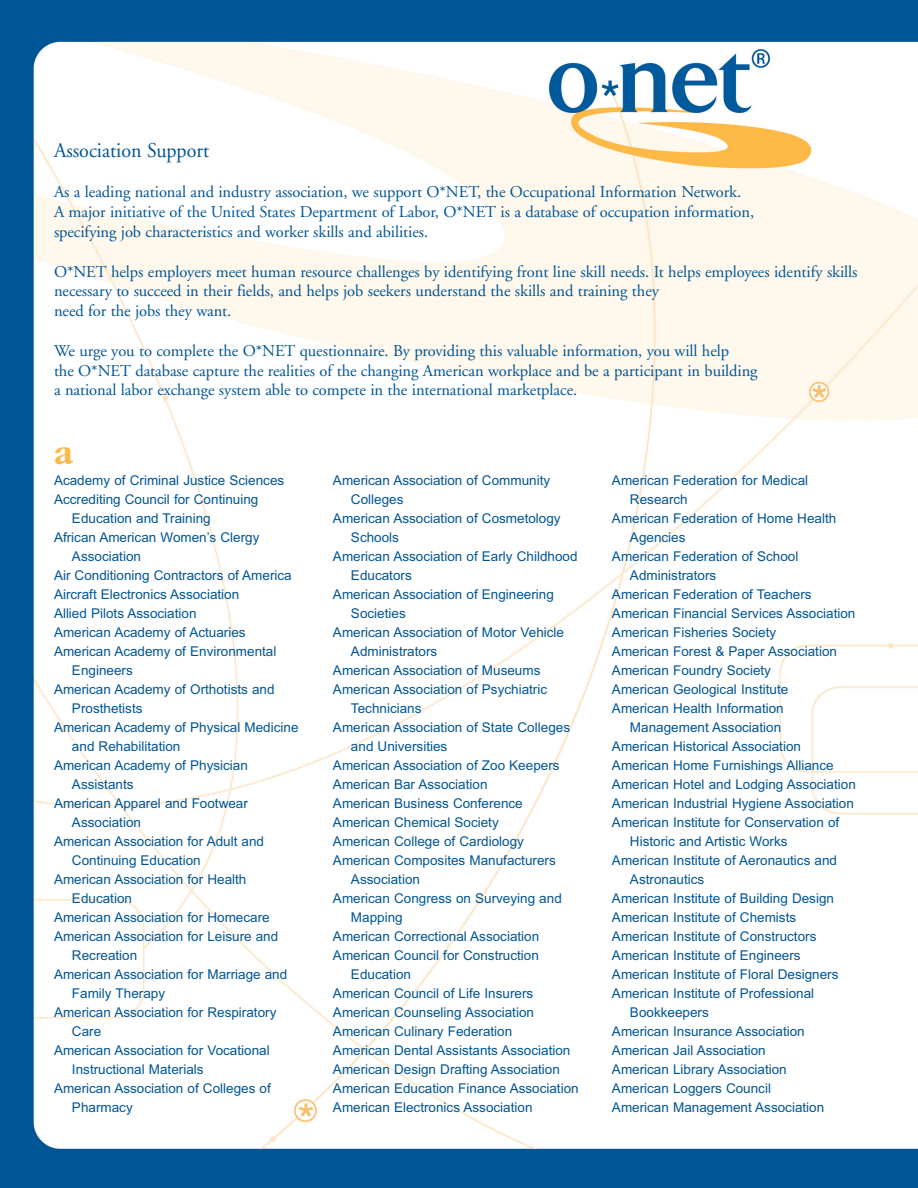
<style>
.page{position:relative;width:918px;height:1188px;background:#fff}
.page>*{position:absolute;margin:0;border:0;box-sizing:border-box;transform-origin:0 0}
.t1{font:700 36px "Garamond";color:#fdb945}
.t2{font:21px "Adobe Garamond";color:#005595;scale:.95 1}
.t3{font:16.5px/19.8px "Adobe Garamond";letter-spacing:-.005em;color:#005595}
.t4{font:13.5px "Arial";color:#005595}
</style>
<div class="page">
<img style="left:0;top:0;width:918px;height:1188px">
<h2 class="t2" style="left:54px;top:142px;width:165px">Association Support</h2>
<p class="t3" style="left:54px;top:184px;width:702px">As a leading national and industry association, we support O*NET, the Occupational Information Network.<br>A major initiative of the United States Department of Labor, O*NET is a database of occupation information, specifying job characteristics and worker skills and abilities.</p>
<p class="t3" style="left:54px;top:263px;width:805px">O*NET helps employers meet human resource challenges by identifying front line skill needs. It helps employees identify skills necessary to succeed in their fields, and helps job seekers understand the skills and training they<br>need for the jobs they want.</p>
<p class="t3" style="left:54px;top:342px;width:705px">We urge you to complete the O*NET questionnaire. By providing this valuable information, you will help<br>the O*NET database capture the realities of the changing American workplace and be a participant in building a national labor exchange system able to compete in the international marketplace.</p>
<h1 class="t1" style="left:54px;top:438px;width:20px">a</h1>
<p class="t4" style="left:54px;top:475px;width:232px">Academy of Criminal Justice Sciences</p>
<p class="t4" style="left:54px;top:494px;width:206px">Accrediting Council for Continuing</p>
<p class="t4" style="left:72px;top:513px;width:140px">Education and Training</p>
<p class="t4" style="left:54px;top:532px;width:207px">African American Women’s Clergy</p>
<p class="t4" style="left:72px;top:551px;width:71px">Association</p>
<p class="t4" style="left:54px;top:570px;width:239px">Air Conditioning Contractors of America</p>
<p class="t4" style="left:54px;top:589px;width:187px">Aircraft Electronics Association</p>
<p class="t4" style="left:54px;top:608px;width:144px">Allied Pilots Association</p>
<p class="t4" style="left:54px;top:627px;width:193px">American Academy of Actuaries</p>
<p class="t4" style="left:54px;top:646px;width:224px">American Academy of Environmental</p>
<p class="t4" style="left:72px;top:665px;width:62px">Engineers</p>
<p class="t4" style="left:54px;top:684px;width:222px">American Academy of Orthotists and</p>
<p class="t4" style="left:72px;top:703px;width:72px">Prosthetists</p>
<p class="t4" style="left:54px;top:722px;width:246px">American Academy of Physical Medicine</p>
<p class="t4" style="left:72px;top:741px;width:110px">and Rehabilitation</p>
<p class="t4" style="left:54px;top:760px;width:195px">American Academy of Physician</p>
<p class="t4" style="left:72px;top:779px;width:63px">Assistants</p>
<p class="t4" style="left:54px;top:798px;width:195px">American Apparel and Footwear</p>
<p class="t4" style="left:72px;top:817px;width:71px">Association</p>
<p class="t4" style="left:54px;top:836px;width:212px">American Association for Adult and</p>
<p class="t4" style="left:72px;top:855px;width:130px">Continuing Education</p>
<p class="t4" style="left:54px;top:874px;width:194px">American Association for Health</p>
<p class="t4" style="left:72px;top:893px;width:62px">Education</p>
<p class="t4" style="left:54px;top:912px;width:217px">American Association for Homecare</p>
<p class="t4" style="left:54px;top:931px;width:226px">American Association for Leisure and</p>
<p class="t4" style="left:72px;top:950px;width:67px">Recreation</p>
<p class="t4" style="left:54px;top:969px;width:235px">American Association for Marriage and</p>
<p class="t4" style="left:72px;top:988px;width:95px">Family Therapy</p>
<p class="t4" style="left:54px;top:1007px;width:224px">American Association for Respiratory</p>
<p class="t4" style="left:72px;top:1026px;width:31px">Care</p>
<p class="t4" style="left:54px;top:1045px;width:217px">American Association for Vocational</p>
<p class="t4" style="left:72px;top:1064px;width:133px">Instructional Materials</p>
<p class="t4" style="left:54px;top:1083px;width:218px">American Association of Colleges of</p>
<p class="t4" style="left:72px;top:1102px;width:62px">Pharmacy</p>
<p class="t4" style="left:333px;top:475px;width:219px">American Association of Community</p>
<p class="t4" style="left:351px;top:494px;width:54px">Colleges</p>
<p class="t4" style="left:333px;top:513px;width:229px">American Association of Cosmetology</p>
<p class="t4" style="left:351px;top:532px;width:50px">Schools</p>
<p class="t4" style="left:333px;top:551px;width:246px">American Association of Early Childhood</p>
<p class="t4" style="left:351px;top:570px;width:62px">Educators</p>
<p class="t4" style="left:333px;top:589px;width:222px">American Association of Engineering</p>
<p class="t4" style="left:351px;top:608px;width:56px">Societies</p>
<p class="t4" style="left:333px;top:627px;width:233px">American Association of Motor Vehicle</p>
<p class="t4" style="left:351px;top:646px;width:88px">Administrators</p>
<p class="t4" style="left:333px;top:665px;width:209px">American Association of Museums</p>
<p class="t4" style="left:333px;top:684px;width:216px">American Association of Psychiatric</p>
<p class="t4" style="left:351px;top:703px;width:72px">Technicians</p>
<p class="t4" style="left:333px;top:722px;width:239px">American Association of State Colleges</p>
<p class="t4" style="left:351px;top:741px;width:98px">and Universities</p>
<p class="t4" style="left:333px;top:760px;width:228px">American Association of Zoo Keepers</p>
<p class="t4" style="left:333px;top:779px;width:156px">American Bar Association</p>
<p class="t4" style="left:333px;top:798px;width:191px">American Business Conference</p>
<p class="t4" style="left:333px;top:817px;width:167px">American Chemical Society</p>
<p class="t4" style="left:333px;top:836px;width:192px">American College of Cardiology</p>
<p class="t4" style="left:333px;top:855px;width:224px">American Composites Manufacturers</p>
<p class="t4" style="left:351px;top:874px;width:71px">Association</p>
<p class="t4" style="left:333px;top:893px;width:230px">American Congress on Surveying and</p>
<p class="t4" style="left:351px;top:912px;width:53px">Mapping</p>
<p class="t4" style="left:333px;top:931px;width:208px">American Correctional Association</p>
<p class="t4" style="left:333px;top:950px;width:207px">American Council for Construction</p>
<p class="t4" style="left:351px;top:969px;width:62px">Education</p>
<p class="t4" style="left:333px;top:988px;width:202px">American Council of Life Insurers</p>
<p class="t4" style="left:333px;top:1007px;width:203px">American Counseling Association</p>
<p class="t4" style="left:333px;top:1026px;width:181px">American Culinary Federation</p>
<p class="t4" style="left:333px;top:1045px;width:239px">American Dental Assistants Association</p>
<p class="t4" style="left:333px;top:1064px;width:228px">American Design Drafting Association</p>
<p class="t4" style="left:333px;top:1083px;width:247px">American Education Finance Association</p>
<p class="t4" style="left:333px;top:1102px;width:201px">American Electronics Association</p>
<p class="t4" style="left:612px;top:475px;width:198px">American Federation for Medical</p>
<p class="t4" style="left:630px;top:494px;width:59px">Research</p>
<p class="t4" style="left:612px;top:513px;width:226px">American Federation of Home Health</p>
<p class="t4" style="left:630px;top:532px;width:57px">Agencies</p>
<p class="t4" style="left:612px;top:551px;width:188px">American Federation of School</p>
<p class="t4" style="left:630px;top:570px;width:88px">Administrators</p>
<p class="t4" style="left:612px;top:589px;width:201px">American Federation of Teachers</p>
<p class="t4" style="left:612px;top:608px;width:245px">American Financial Services Association</p>
<p class="t4" style="left:612px;top:627px;width:166px">American Fisheries Society</p>
<p class="t4" style="left:612px;top:646px;width:227px">American Forest &amp; Paper Association</p>
<p class="t4" style="left:612px;top:665px;width:161px">American Foundry Society</p>
<p class="t4" style="left:612px;top:684px;width:178px">American Geological Institute</p>
<p class="t4" style="left:612px;top:703px;width:173px">American Health Information</p>
<p class="t4" style="left:630px;top:722px;width:153px">Management Association</p>
<p class="t4" style="left:612px;top:741px;width:191px">American Historical Association</p>
<p class="t4" style="left:612px;top:760px;width:223px">American Home Furnishings Alliance</p>
<p class="t4" style="left:612px;top:779px;width:245px">American Hotel and Lodging Association</p>
<p class="t4" style="left:612px;top:798px;width:243px">American Industrial Hygiene Association</p>
<p class="t4" style="left:612px;top:817px;width:229px">American Institute for Conservation of</p>
<p class="t4" style="left:630px;top:836px;width:159px">Historic and Artistic Works</p>
<p class="t4" style="left:612px;top:855px;width:227px">American Institute of Aeronautics and</p>
<p class="t4" style="left:630px;top:874px;width:76px">Astronautics</p>
<p class="t4" style="left:612px;top:893px;width:224px">American Institute of Building Design</p>
<p class="t4" style="left:612px;top:912px;width:186px">American Institute of Chemists</p>
<p class="t4" style="left:612px;top:931px;width:206px">American Institute of Constructors</p>
<p class="t4" style="left:612px;top:950px;width:190px">American Institute of Engineers</p>
<p class="t4" style="left:612px;top:969px;width:228px">American Institute of Floral Designers</p>
<p class="t4" style="left:612px;top:988px;width:204px">American Institute of Professional</p>
<p class="t4" style="left:630px;top:1007px;width:80px">Bookkeepers</p>
<p class="t4" style="left:612px;top:1026px;width:194px">American Insurance Association</p>
<p class="t4" style="left:612px;top:1045px;width:155px">American Jail Association</p>
<p class="t4" style="left:612px;top:1064px;width:176px">American Library Association</p>
<p class="t4" style="left:612px;top:1083px;width:161px">American Loggers Council</p>
<p class="t4" style="left:612px;top:1102px;width:214px">American Management Association</p>
</div>
